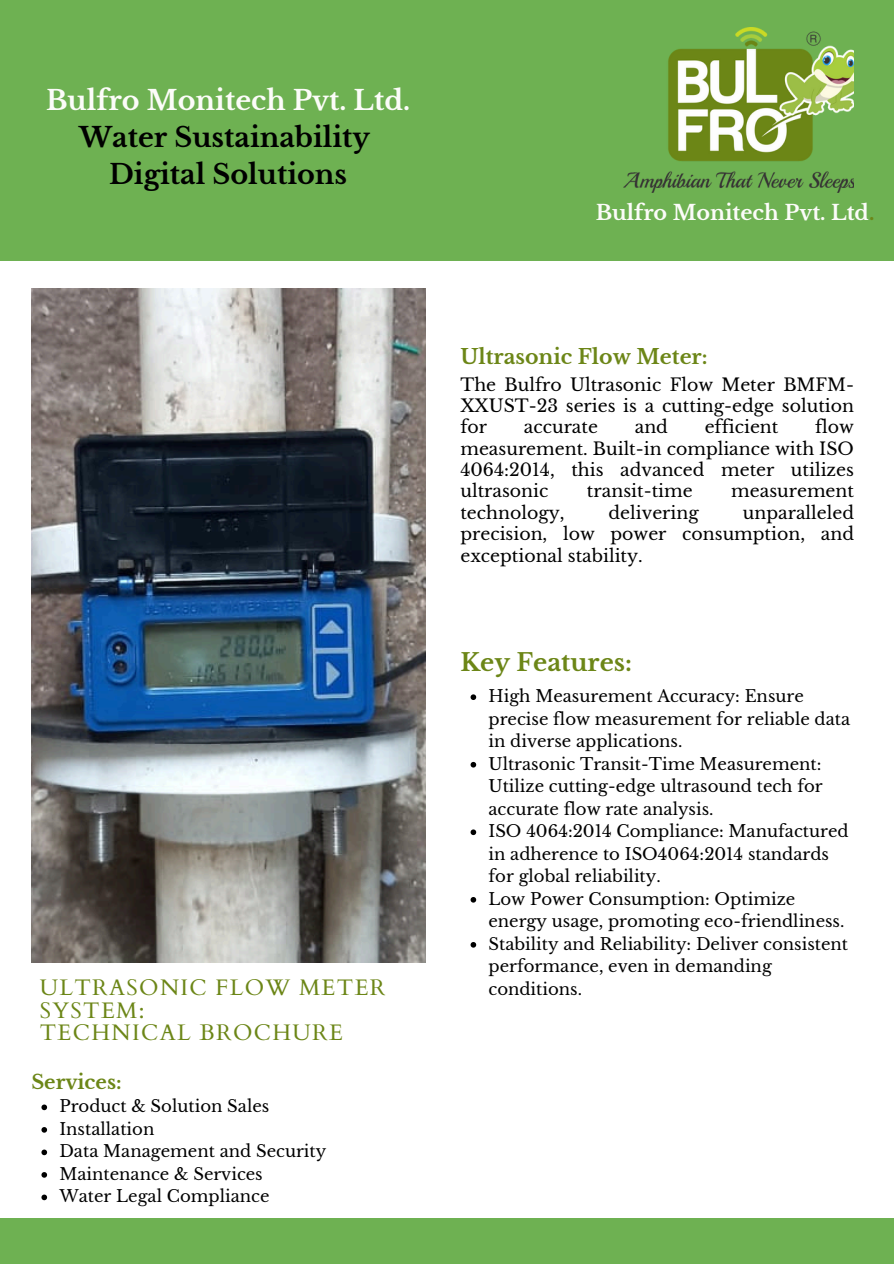
<style>
.page{position:relative;width:894px;height:1264px;background:#fff}
.page>*{position:absolute;margin:0;border:0;box-sizing:border-box;transform-origin:0 0}
.t1{font:700 27px/37.2px "Libre Baskerville";color:#000;text-align:center}
.t2{font:700 24.15px "Libre Baskerville";color:#6c8617}
.t3{font:22.5px/22.5px "Cardo";letter-spacing:.06em;color:#6c8617}
.t4{font:700 20.7px "Libre Baskerville";color:#fcfcf9}
.t5{font:700 20.55px "Libre Baskerville";color:#6c8617}
.t6{font:700 19.5px "Libre Baskerville";color:#6c8617}
.t7{font:17.4px/21.3px "Libre Baskerville";color:#000;text-align:justify}
.t8{font:16.5px/22.5px "Libre Baskerville";color:#000}
.s1{color:#fcfcf9}
.s2{color:#6c8617}
</style>
<div class="page">
<div style="left:0;top:0;width:893px;height:260px;background:#6eb152"></div>
<img style="left:32px;top:288px;width:394px;height:674px">
<img style="left:623px;top:27px;width:230px;height:166px">
<svg style="left:41px;top:1104px;width:6px;height:6px"></svg>
<svg style="left:41px;top:1127px;width:6px;height:5px"></svg>
<svg style="left:41px;top:1149px;width:6px;height:6px"></svg>
<svg style="left:41px;top:1172px;width:6px;height:5px"></svg>
<svg style="left:41px;top:1194px;width:6px;height:6px"></svg>
<svg style="left:470px;top:694px;width:6px;height:6px"></svg>
<svg style="left:470px;top:762px;width:6px;height:5px"></svg>
<svg style="left:470px;top:829px;width:6px;height:6px"></svg>
<svg style="left:470px;top:897px;width:6px;height:5px"></svg>
<svg style="left:470px;top:942px;width:6px;height:5px"></svg>
<div style="left:0;top:1217px;width:893px;height:46px;background:#6eb152"></div>
<p class="t1" style="left:46px;top:82px;width:365px"><span class="s1">Bulfro Monitech Pvt. Ltd.<br></span>Water Sustainability<br>Digital Solutions</p>
<h3 class="t3" style="left:40px;top:976px;width:347px">ULTRASONIC FLOW METER<br>SYSTEM:<br>TECHNICAL BROCHURE</h3>
<h4 class="t6" style="left:31px;top:1069px;width:92px">Services:</h4>
<h4 class="t8" style="left:59px;top:1095px;width:211px">Product &amp; Solution Sales</h4>
<p class="t8" style="left:59px;top:1117px;width:96px">Installation</p>
<h3 class="t8" style="left:59px;top:1140px;width:268px">Data Management and Security</h3>
<p class="t8" style="left:59px;top:1162px;width:205px">Maintenance &amp; Services</p>
<p class="t8" style="left:59px;top:1185px;width:211px">Water Legal Compliance</p>
<p class="t4" style="left:595px;top:200px;width:280px">Bulfro Monitech Pvt. Ltd<span class="s2">.</span></p>
<p class="t5" style="left:460px;top:343px;width:249px">Ultrasonic Flow Meter:</p>
<p class="t7" style="left:460px;top:374px;width:395px">The Bulfro Ultrasonic Flow Meter BMFM-XXUST-23 series is a cutting-edge solution for</p>
<p class="t7" style="left:460px;top:416px;width:395px;text-indent:354px">flow measurement. Built-in compliance with ISO 4064:2014, this advanced meter utilizes ultrasonic</p>
<p class="t7" style="left:523px;top:416px;width:76px">accurate</p>
<p class="t7" style="left:634px;top:416px;width:35px">and</p>
<p class="t7" style="left:704px;top:416px;width:75px">efficient</p>
<p class="t7" style="left:587px;top:480px;width:107px">transit-time</p>
<p class="t7" style="left:731px;top:480px;width:124px">measurement</p>
<p class="t7" style="left:460px;top:502px;width:395px;text-indent:282px">unparalleled precision, low power consumption, and exceptional stability.</p>
<p class="t7" style="left:460px;top:502px;width:106px">technology,</p>
<p class="t7" style="left:608px;top:502px;width:92px">delivering</p>
<p class="t2" style="left:460px;top:647px;width:173px">Key Features:</p>
<h4 class="t8" style="left:488px;top:685px;width:363px">High Measurement Accuracy: Ensure precise flow measurement for reliable data in diverse applications.</h4>
<p class="t8" style="left:488px;top:752px;width:336px;text-align:justify">Ultrasonic Transit-Time Measurement:<br>Utilize cutting-edge ultrasound tech for accurate flow rate analysis.</p>
<p class="t8" style="left:488px;top:820px;width:361px">ISO 4064:2014 Compliance: Manufactured in adherence to ISO4064:2014 standards for global reliability.</p>
<p class="t8" style="left:488px;top:887px;width:357px">Low Power Consumption: Optimize energy usage, promoting eco-friendliness.</p>
<p class="t8" style="left:488px;top:932px;width:361px">Stability and Reliability: Deliver consistent performance, even in demanding conditions.</p>
</div>
